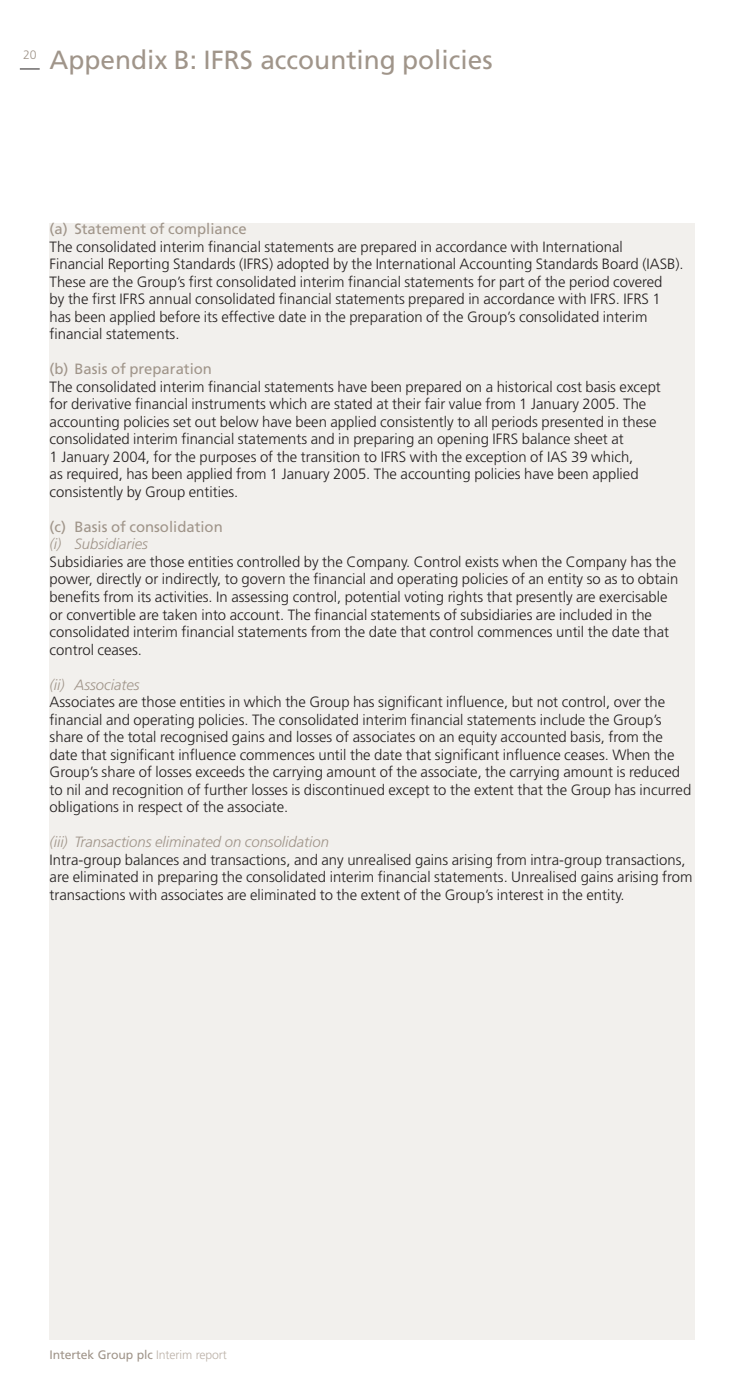
<style>
.page{position:relative;width:744px;height:1388px;background:#fff}
.page>*{position:absolute;margin:0;border:0;box-sizing:border-box;transform-origin:0 0}
.t1{font:26.25px "Frutiger";color:#a0958a}
.t2{font:300 14.88px/17.5px "Frutiger";color:#231f1f}
.t3{font:italic 300 14.88px "Frutiger";color:#a0958a}
.t4{font:14.88px "Frutiger";color:#a0958a}
.t5{font:12.25px "Frutiger";letter-spacing:-.01em;color:#a0958a}
.s1{font-weight:300;color:#bcb2a9}
</style>
<div class="page">
<div style="left:50px;top:223px;width:644px;height:1116px;background:#f2f0ed"></div>
<svg style="left:20px;top:69px;width:20px;height:1px"></svg>
<h1 class="t1" style="left:23px;top:50px;width:471px"><sup>20</sup> Appendix B: IFRS accounting policies</h1>
<p class="t4" style="left:50px;top:223px;width:199px">(a) Statement of compliance</p>
<p class="t2" style="left:50px;top:239px;width:635px">The consolidated interim financial statements are prepared in accordance with International<br>Financial Reporting Standards (IFRS) adopted by the International Accounting Standards Board (IASB).<br>These are the Group’s first consolidated interim financial statements for part of the period covered<br>by the first IFRS annual consolidated financial statements prepared in accordance with IFRS. IFRS 1 has been applied before its effective date in the preparation of the Group’s consolidated interim financial statements.</p>
<p class="t4" style="left:50px;top:363px;width:164px">(b) Basis of preparation</p>
<p class="t2" style="left:50px;top:379px;width:613px">The consolidated interim financial statements have been prepared on a historical cost basis except for derivative financial instruments which are stated at their fair value from 1 January 2005. The accounting policies set out below have been applied consistently to all periods presented in these consolidated interim financial statements and in preparing an opening IFRS balance sheet at<br>1 January 2004, for the purposes of the transition to IFRS with the exception of IAS 39 which,<br>as required, has been applied from 1 January 2005. The accounting policies have been applied consistently by Group entities.</p>
<p class="t4" style="left:50px;top:521px;width:175px">(c) Basis of consolidation</p>
<p class="t3" style="left:50px;top:538px;width:100px">(i) Subsidiaries</p>
<p class="t2" style="left:50px;top:554px;width:630px">Subsidiaries are those entities controlled by the Company. Control exists when the Company has the power, directly or indirectly, to govern the financial and operating policies of an entity so as to obtain benefits from its activities. In assessing control, potential voting rights that presently are exercisable or convertible are taken into account. The financial statements of subsidiaries are included in the consolidated interim financial statements from the date that control commences until the date that control ceases.</p>
<p class="t3" style="left:50px;top:678px;width:92px">(ii) Associates</p>
<p class="t2" style="left:50px;top:694px;width:643px">Associates are those entities in which the Group has significant influence, but not control, over the financial and operating policies. The consolidated interim financial statements include the Group’s share of the total recognised gains and losses of associates on an equity accounted basis, from the date that significant influence commences until the date that significant influence ceases. When the Group’s share of losses exceeds the carrying amount of the associate, the carrying amount is reduced to nil and recognition of further losses is discontinued except to the extent that the Group has incurred obligations in respect of the associate.</p>
<p class="t3" style="left:50px;top:836px;width:281px">(iii) Transactions eliminated on consolidation</p>
<p class="t2" style="left:50px;top:852px;width:644px">Intra-group balances and transactions, and any unrealised gains arising from intra-group transactions, are eliminated in preparing the consolidated interim financial statements. Unrealised gains arising from transactions with associates are eliminated to the extent of the Group’s interest in the entity.</p>
<p class="t5" style="left:50px;top:1349px;width:179px">Intertek Group plc <span class="s1">Interim report</span></p>
</div>
